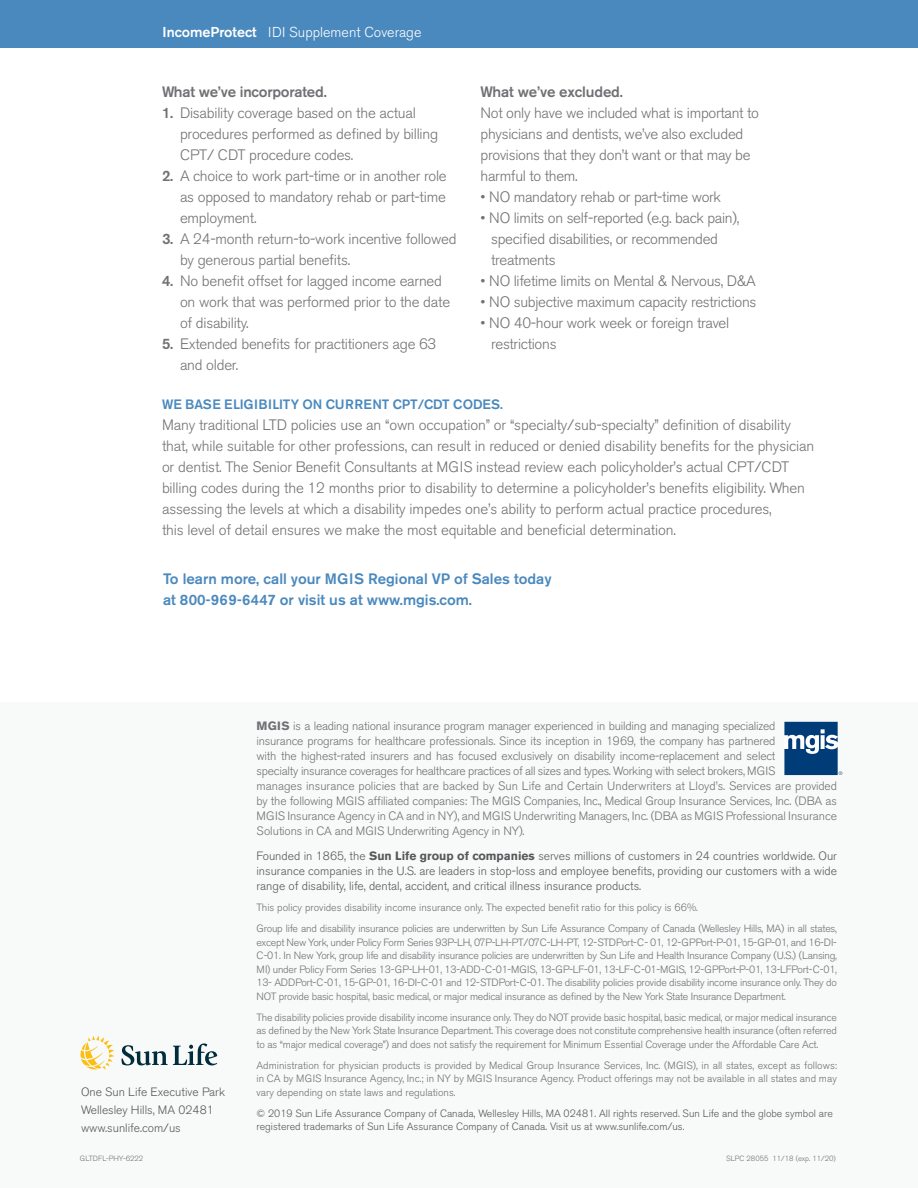
<style>
.page{position:relative;width:918px;height:1188px;background:#fff}
.page>*{position:absolute;margin:0;border:0;box-sizing:border-box;transform-origin:0 0}
.t1{font:300 15px/21px "Akzidenz Grotesk BE";letter-spacing:-.015em;color:#717074}
.t2{font:500 15px "Akzidenz Grotesk BE";color:#4a89be}
.t3{font:500 15px "Akzidenz Grotesk BE";letter-spacing:-.015em;color:#717074}
.t4{font:300 14.25px "Akzidenz Grotesk BE";color:#fff}
.t5{font:500 13.5px "Akzidenz Grotesk BE";letter-spacing:-.01em;color:#4a89be}
.t6{font:300 12px/15px "Akzidenz Grotesk BE";letter-spacing:-.015em;color:#717074}
.t7{font:300 12px/15px "Akzidenz Grotesk BE";color:#57585a;text-align:justify}
.t8{font:300 10.5px/13.5px "Akzidenz Grotesk BE";color:#717074;text-align:justify}
.t9{font:300 10.5px/13.5px "Akzidenz Grotesk BE";color:#57585a}
.t10{font:300 7.5px "Akzidenz Grotesk BE";color:#717074}
.s1{font-weight:500}
.s2{font-weight:700}
</style>
<div class="page">
<div style="left:0;top:702px;width:918px;height:486px;background:#f8f9f9"></div>
<div style="left:0;top:0;width:918px;height:48px;background:#4a89be"></div>
<svg style="left:784px;top:722px;width:58px;height:53px"></svg>
<svg style="left:121px;top:1043px;width:96px;height:22px"></svg>
<svg style="left:80px;top:1036px;width:34px;height:34px"></svg>
<p class="t4" style="left:163px;top:24px;width:260px"><span class="s1">IncomeProtect</span> IDI Supplement Coverage</p>
<p class="t3" style="left:162px;top:82px;width:166px">What we’ve incorporated.</p>
<p class="t1" style="left:162px;top:102px;width:255px"><span class="s1">1.</span> Disability coverage based on the actual</p>
<p class="t1" style="left:180px;top:123px;width:260px">procedures performed as defined by billing</p>
<p class="t1" style="left:180px;top:144px;width:175px">CPT/ CDT procedure codes.</p>
<p class="t1" style="left:162px;top:165px;width:286px"><span class="s1">2.</span> A choice to work part-time or in another role</p>
<p class="t1" style="left:180px;top:186px;width:267px">as opposed to mandatory rehab or part-time</p>
<p class="t1" style="left:180px;top:207px;width:78px">employment.</p>
<p class="t1" style="left:162px;top:228px;width:296px"><span class="s1">3.</span> A 24-month return-to-work incentive followed</p>
<p class="t1" style="left:180px;top:249px;width:172px">by generous partial benefits.</p>
<p class="t1" style="left:162px;top:270px;width:282px"><span class="s1">4.</span> No benefit offset for lagged income earned</p>
<p class="t1" style="left:180px;top:291px;width:272px">on work that was performed prior to the date</p>
<p class="t1" style="left:180px;top:312px;width:70px">of disability.</p>
<p class="t1" style="left:162px;top:333px;width:276px"><span class="s1">5.</span> Extended benefits for practitioners age 63</p>
<p class="t1" style="left:180px;top:354px;width:60px">and older.</p>
<p class="t3" style="left:481px;top:82px;width:144px">What we’ve excluded.</p>
<p class="t1" style="left:481px;top:102px;width:280px">Not only have we included what is important to physicians and dentists, we’ve also excluded</p>
<p class="t1" style="left:481px;top:144px;width:272px">provisions that they don’t want or that may be harmful to them.</p>
<p class="t1" style="left:481px;top:186px;width:242px">• NO mandatory rehab or part-time work</p>
<p class="t1" style="left:481px;top:207px;width:260px">• NO limits on self-reported (e.g. back pain),</p>
<p class="t1" style="left:491px;top:228px;width:229px">specified disabilities, or recommended</p>
<p class="t1" style="left:491px;top:249px;width:66px">treatments</p>
<p class="t1" style="left:481px;top:270px;width:277px">• NO lifetime limits on Mental &amp; Nervous, D&amp;A</p>
<p class="t1" style="left:481px;top:291px;width:277px">• NO subjective maximum capacity restrictions</p>
<p class="t1" style="left:481px;top:312px;width:250px">• NO 40-hour work week or foreign travel</p>
<p class="t1" style="left:491px;top:333px;width:67px">restrictions</p>
<p class="t5" style="left:162px;top:396px;width:342px">WE BASE ELIGIBILITY ON CURRENT CPT/CDT CODES.</p>
<p class="t1" style="left:162px;top:414px;width:654px">Many traditional LTD policies use an “own occupation” or “specialty/sub-specialty” definition of disability that, while suitable for other professions, can result in reduced or denied disability benefits for the physician or dentist. The Senior Benefit Consultants at MGIS instead review each policyholder’s actual CPT/CDT billing codes during the 12 months prior to disability to determine a policyholder’s benefits eligibility. When assessing the levels at which a disability impedes one’s ability to perform actual practice procedures,<br>this level of detail ensures we make the most equitable and beneficial determination.</p>
<p class="t2" style="left:163px;top:570px;width:390px">To learn more, call your MGIS Regional VP of Sales today</p>
<p class="t2" style="left:163px;top:591px;width:311px">at 800-969-6447 or visit us at www.mgis.com.</p>
<p class="t7" style="left:81px;top:1085px;width:146px">One Sun Life Executive Park</p>
<p class="t7" style="left:81px;top:1103px;width:134px">Wellesley Hills, MA 02481</p>
<p class="t7" style="left:81px;top:1121px;width:101px">www.sunlife.com/us</p>
<p class="t6" style="left:256px;top:718px;width:582px"><span class="s2">MGIS</span> is a leading national insurance program manager experienced in building and managing specialized<br>insurance programs for healthcare professionals. Since its inception in 1969, the company has partnered<br>with the highest-rated insurers and has focused exclusively on disability income-replacement and select<br>specialty insurance coverages for healthcare practices of all sizes and types. Working with select brokers, MGIS<br>manages insurance policies that are backed by Sun Life and Certain Underwriters at Lloyd’s. Services are provided by the following MGIS affiliated companies: The MGIS Companies, Inc., Medical Group Insurance Services, Inc. (DBA as MGIS Insurance Agency in CA and in NY), and MGIS Underwriting Managers, Inc. (DBA as MGIS Professional Insurance Solutions in CA and MGIS Underwriting Agency in NY).</p>
<p class="t7" style="left:256px;top:849px;width:582px">Founded in 1865, the <span class="s2">Sun Life group of companies</span> serves millions of customers in 24 countries worldwide. Our insurance companies in the U.S. are leaders in stop-loss and employee benefits, providing our customers with a wide range of disability, life, dental, accident, and critical illness insurance products.</p>
<p class="t8" style="left:256px;top:901px;width:443px">This policy provides disability income insurance only. The expected benefit ratio for this policy is 66%.</p>
<p class="t8" style="left:256px;top:922px;width:582px">Group life and disability insurance policies are underwritten by Sun Life Assurance Company of Canada (Wellesley Hills, MA) in all states, except New York, under Policy Form Series 93P-LH, 07P-LH-PT/07C-LH-PT, 12-STDPort-C- 01, 12-GPPort-P-01, 15-GP-01, and 16-DI-C-01. In New York, group life and disability insurance policies are underwritten by Sun Life and Health Insurance Company (U.S.) (Lansing, MI) under Policy Form Series 13-GP-LH-01, 13-ADD-C-01-MGIS, 13-GP-LF-01, 13-LF-C-01-MGIS, 12-GPPort-P-01, 13-LFPort-C-01, 13- ADDPort-C-01, 15-GP-01, 16-DI-C-01 and 12-STDPort-C-01. The disability policies provide disability income insurance only. They do NOT provide basic hospital, basic medical, or major medical insurance as defined by the New York State Insurance Department.</p>
<p class="t8" style="left:256px;top:1011px;width:582px">The disability policies provide disability income insurance only. They do NOT provide basic hospital, basic medical, or major medical insurance as defined by the New York State Insurance Department. This coverage does not constitute comprehensive health insurance (often referred to as “major medical coverage”) and does not satisfy the requirement for Minimum Essential Coverage under the Affordable Care Act.</p>
<p class="t8" style="left:256px;top:1059px;width:582px">Administration for physician products is provided by Medical Group Insurance Services, Inc. (MGIS), in all states, except as follows: in CA by MGIS Insurance Agency, Inc.; in NY by MGIS Insurance Agency. Product offerings may not be available in all states and may vary depending on state laws and regulations.</p>
<p class="t9" style="left:256px;top:1107px;width:578px">© 2019 Sun Life Assurance Company of Canada, Wellesley Hills, MA 02481. All rights reserved. Sun Life and the globe symbol are registered trademarks of Sun Life Assurance Company of Canada. Visit us at www.sunlife.com/us.</p>
<p class="t10" style="left:80px;top:1154px;width:65px">GLTDFL-PHY-6222</p>
<p class="t10" style="left:726px;top:1155px;width:111px">SLPC 28055 11/18 (exp. 11/20)</p>
</div>
